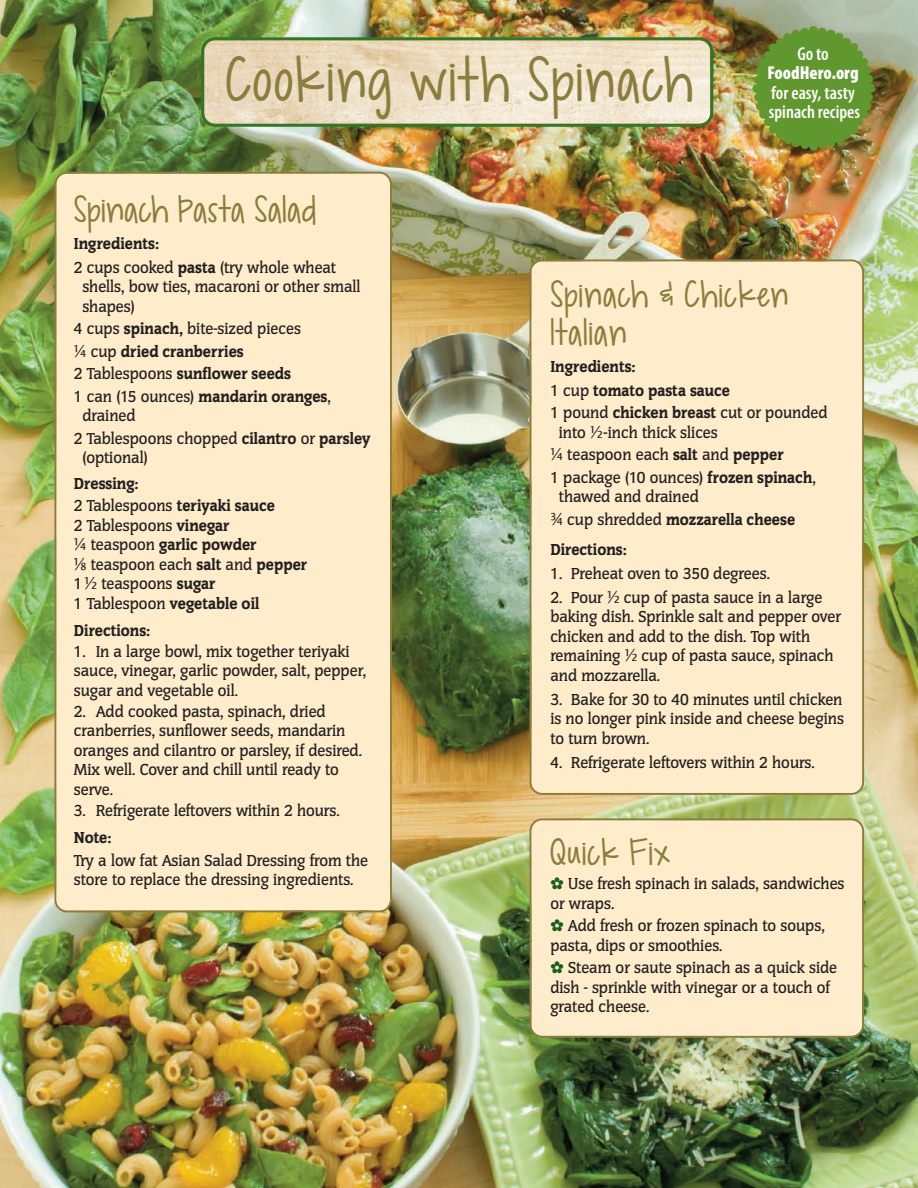
<style>
.page{position:relative;width:918px;height:1188px;background:#fff}
.page>*{position:absolute;margin:0;border:0;box-sizing:border-box;transform-origin:0 0}
.t1{font:45.3px "KG Dropsof Jupiter";letter-spacing:.04em;color:#8b7d3d}
.t2{font:27px/37.5px "KG Dropsof Jupiter";letter-spacing:.03em;color:#8b7d3d}
.t3{font:600 condensed 18.75px/19.5px "Myriad Pro";color:#fff}
.t4{font:900 condensed 18.75px "Myriad Pro";color:#fff}
.t5{font:500 16.5px/19.5px "Congress EF";color:#231f20;scale:.96 1}
.t6{font:900 16.5px/22.5px "Congress LT Std";color:#231f20;scale:.96 1}
.s1{font-family:"Congress LT Std";font-weight:900}
.s2{font-family:"Lucida Grande";font-weight:400}
.s3{font-family:"Congress EF";font-weight:500}
.s4{color:#175c1a}
</style>
<div class="page">
<img style="left:0;top:0;width:918px;height:1188px">
<svg style="left:201px;top:37px;width:512px;height:90px;background:#dfd7b9"></svg>
<div style="left:530px;top:259px;width:334px;height:536px;background:#feecca"></div>
<div style="left:530px;top:818px;width:334px;height:220px;background:#feecca"></div>
<div style="left:54px;top:172px;width:338px;height:740px;background:#feecca"></div>
<img style="left:753px;top:26px;width:122px;height:125px">
<h1 class="t1" style="left:226px;top:43px;width:469px">Cooking with Spinach</h1>
<p class="t3" style="left:797px;top:45px;width:33px">Go to</p>
<p class="t4" style="left:767px;top:66px;width:93px">FoodHero.org</p>
<p class="t3" style="left:769px;top:84px;width:93px">for easy, tasty spinach recipes</p>
<h2 class="t2" style="left:74px;top:192px;width:244px">Spinach Pasta Salad</h2>
<p class="t6" style="left:74px;top:232px;width:91px">Ingredients:</p>
<p class="t5" style="left:82px;top:259px;width:291px;text-indent:-8px">2 cups cooked <span class="s1">pasta</span> (try whole wheat shells, bow ties, macaroni or other small shapes)</p>
<p class="t5" style="left:74px;top:320px;width:238px">4 cups <span class="s1">spinach,</span> bite-sized pieces</p>
<p class="t6" style="left:74px;top:340px;width:228px"><span class="s2">¼</span> <span class="s3">cup</span> dried cranberries<br><span class="s3">2 Tablespoons</span> sunflower seeds</p>
<p class="t5" style="left:82px;top:388px;width:260px;text-indent:-8px">1 can (15 ounces) <span class="s1">mandarin oranges</span>, drained</p>
<p class="t5" style="left:82px;top:430px;width:302px;text-indent:-8px">2 Tablespoons chopped <span class="s1">cilantro</span> or <span class="s1">parsley </span>(optional)</p>
<p class="t6" style="left:74px;top:472px;width:211px">Dressing:<br><span class="s3">2 Tablespoons</span> teriyaki sauce</p>
<p class="t5" style="left:74px;top:517px;width:164px">2 Tablespoons <span class="s1">vinegar</span></p>
<p class="t6" style="left:74px;top:534px;width:192px"><span class="s2">¼</span> <span class="s3">teaspoon</span> garlic powder</p>
<p class="t5" style="left:74px;top:556px;width:245px"><span class="s2">⅛</span> teaspoon each <span class="s1">salt</span> and <span class="s1">pepper<br></span>1<span class="s2">½</span> teaspoons <span class="s1">sugar</span></p>
<p class="t6" style="left:74px;top:590px;width:195px;line-height:27px"><span class="s3">1 Tablespoon</span> vegetable oil<br>Directions:</p>
<p class="t5" style="left:74px;top:643px;width:306px">1. In a large bowl, mix together teriyaki sauce, vinegar, garlic powder, salt, pepper, sugar and vegetable oil.</p>
<p class="t5" style="left:74px;top:703px;width:302px">2. Add cooked pasta, spinach, dried cranberries, sunflower seeds, mandarin oranges and cilantro or parsley, if desired.<br>Mix well. Cover and chill until ready to serve.</p>
<p class="t5" style="left:74px;top:802px;width:278px">3. Refrigerate leftovers within 2 hours.</p>
<p class="t6" style="left:74px;top:826px;width:41px">Note:</p>
<p class="t5" style="left:74px;top:852px;width:308px">Try a low fat Asian Salad Dressing from the store to replace the dressing ingredients.</p>
<h2 class="t2" style="left:550px;top:277px;width:239px">Spinach &amp; Chicken<br>Italian</h2>
<p class="t6" style="left:550px;top:354px;width:189px;line-height:24px">Ingredients:<br><span class="s3">1 cup</span> tomato pasta sauce</p>
<p class="t5" style="left:559px;top:404px;width:281px;text-indent:-8px">1 pound <span class="s1">chicken breast</span> cut or pounded into <span class="s2">½</span>-inch thick slices</p>
<p class="t5" style="left:550px;top:445px;width:278px;line-height:22.5px"><span class="s2">¼</span> teaspoon each <span class="s1">salt</span> and <span class="s1">pepper<br></span>1 package (10 ounces) <span class="s1">frozen spinach</span>,</p>
<p class="t5" style="left:559px;top:488px;width:147px">thawed and drained</p>
<p class="t6" style="left:550px;top:504px;width:257px;line-height:30px"><span class="s2">¾</span> <span class="s3">cup shredded</span> mozzarella cheese<br>Directions:</p>
<p class="t5" style="left:550px;top:565px;width:230px">1. Preheat oven to 350 degrees.</p>
<p class="t5" style="left:550px;top:589px;width:304px">2. Pour <span class="s2">½</span> cup of pasta sauce in a large baking dish. Sprinkle salt and pepper over chicken and add to the dish. Top with remaining <span class="s2">½</span> cup of pasta sauce, spinach and mozzarella.</p>
<p class="t5" style="left:550px;top:691px;width:307px;text-align:justify">3. Bake for 30 to 40 minutes until chicken is no longer pink inside and cheese begins to turn brown.</p>
<p class="t5" style="left:550px;top:754px;width:277px">4. Refrigerate leftovers within 2 hours.</p>
<h2 class="t2" style="left:550px;top:835px;width:121px">Quick Fix</h2>
<p class="t5" style="left:550px;top:875px;width:308px"><span class="s4">✿</span> Use fresh spinach in salads, sandwiches or wraps.</p>
<p class="t5" style="left:550px;top:917px;width:287px"><span class="s4">✿</span> Add fresh or frozen spinach to soups, pasta, dips or smoothies.</p>
<p class="t5" style="left:550px;top:959px;width:300px"><span class="s4">✿</span> Steam or saute spinach as a quick side dish - sprinkle with vinegar or a touch of grated cheese.</p>
</div>
